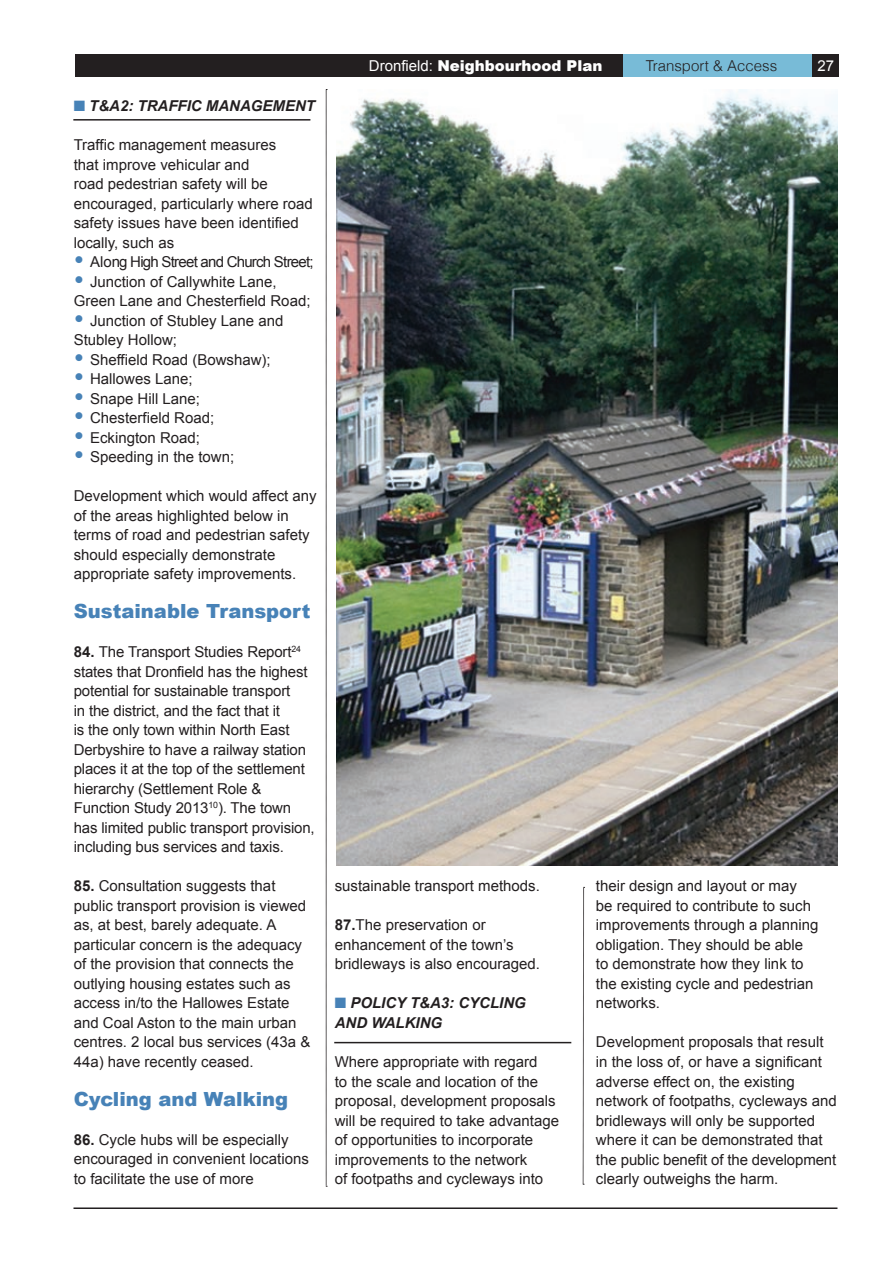
<style>
.page{position:relative;width:893px;height:1263px;background:#fff}
.page>*{position:absolute;margin:0;border:0;box-sizing:border-box;transform-origin:0 0}
.t1{font:900 19.5px "Arial";color:#4782b7}
.t2{font:15px/19.5px "Arial";color:#231f20}
.t3{font:italic 700 15px/19.5px "Arial";color:#231f20}
.t4{font:15px "Arial";letter-spacing:-.05em;color:#231f20}
.t5{font:900 15px "Arial";color:#fff}
.t6{font:300 15px "Helvetica";color:#231f20}
.t7{font:15px "Arial";color:#fff}
.s1{color:#4782b7}
.s2{font-weight:900;font-size:21px;color:#4782b7}
.s3{font-weight:700}
.s4{font-weight:400}
</style>
<div class="page">
<svg style="left:583px;top:887px;width:2px;height:298px"></svg>
<hr style="left:73px;top:1207px;width:764px;height:2px;background:#231f20">
<div style="left:75px;top:54px;width:764px;height:23px;background:#231f20"></div>
<div style="left:624px;top:54px;width:188px;height:23px;background:#78bbd7"></div>
<hr style="left:73px;top:119px;width:237px;height:2px;background:#231f20">
<svg style="left:326px;top:89px;width:1px;height:1098px"></svg>
<img style="left:336px;top:89px;width:501px;height:776px">
<hr style="left:334px;top:1042px;width:237px;height:1px;background:#231f20">
<p class="t3" style="left:74px;top:97px;width:243px"><span class="s1">■</span> T&amp;A2: TRAFFIC MANAGEMENT</p>
<p class="t2" style="left:74px;top:135px;width:241px">Traffic management measures<br>that improve vehicular and<br>road pedestrian safety will be encouraged, particularly where road safety issues have been identified locally, such as</p>
<p class="t4" style="left:74px;top:252px;width:241px"><span class="s2">•</span> Along High Street and Church Street;</p>
<p class="t2" style="left:74px;top:272px;width:238px"><span class="s2">•</span> Junction of Callywhite Lane,<br>Green Lane and Chesterfield Road;</p>
<p class="t2" style="left:74px;top:311px;width:211px"><span class="s2">•</span> Junction of Stubley Lane and<br>Stubley Hollow;</p>
<p class="t2" style="left:74px;top:350px;width:198px"><span class="s2">•</span> Sheffield Road (Bowshaw);</p>
<p class="t2" style="left:74px;top:369px;width:120px"><span class="s2">•</span> Hallowes Lane;</p>
<p class="t2" style="left:74px;top:389px;width:128px"><span class="s2">•</span> Snape Hill Lane;</p>
<p class="t2" style="left:74px;top:408px;width:142px"><span class="s2">•</span> Chesterfield Road;</p>
<p class="t2" style="left:74px;top:428px;width:128px"><span class="s2">•</span> Eckington Road;</p>
<p class="t2" style="left:74px;top:447px;width:162px"><span class="s2">•</span> Speeding in the town;</p>
<p class="t2" style="left:74px;top:486px;width:245px">Development which would affect any of the areas highlighted below in terms of road and pedestrian safety should especially demonstrate appropriate safety improvements.</p>
<h1 class="t1" style="left:74px;top:597px;width:238px">Sustainable Transport</h1>
<p class="t2" style="left:74px;top:642px;width:243px"><span class="s3">84.</span> The Transport Studies Report<sup>24 </sup>states that Dronfield has the highest potential for sustainable transport<br>in the district, and the fact that it<br>is the only town within North East Derbyshire to have a railway station places it at the top of the settlement hierarchy (Settlement Role &amp; Function Study 2013<sup>10</sup>). The town has limited public transport provision, including bus services and taxis.</p>
<p class="t2" style="left:74px;top:876px;width:238px"><span class="s3">85.</span> Consultation suggests that public transport provision is viewed as, at best, barely adequate. A particular concern is the adequacy of the provision that connects the outlying housing estates such as access in/to the Hallowes Estate and Coal Aston to the main urban centres. 2 local bus services (43a &amp;<br>44a) have recently ceased.</p>
<h1 class="t1" style="left:74px;top:1085px;width:216px">Cycling and Walking</h1>
<p class="t2" style="left:74px;top:1130px;width:237px"><span class="s3">86.</span> Cycle hubs will be especially encouraged in convenient locations to facilitate the use of more</p>
<p class="t5" style="left:369px;top:55px;width:235px"><span class="s4">Dronfield:</span> Neighbourhood Plan</p>
<p class="t6" style="left:646px;top:56px;width:133px">Transport &amp; Access</p>
<p class="t7" style="left:817px;top:56px;width:18px">27</p>
<p class="t2" style="left:335px;top:877px;width:207px">sustainable transport methods.</p>
<p class="t2" style="left:335px;top:916px;width:207px"><span class="s3">87.</span>The preservation or enhancement of the town’s bridleways is also encouraged.</p>
<p class="t3" style="left:335px;top:994px;width:193px"><span class="s1">■</span> POLICY T&amp;A3: CYCLING<br>AND WALKING</p>
<p class="t2" style="left:335px;top:1052px;width:226px">Where appropriate with regard<br>to the scale and location of the proposal, development proposals will be required to take advantage of opportunities to incorporate improvements to the network<br>of footpaths and cycleways into</p>
<p class="t2" style="left:596px;top:877px;width:224px">their design and layout or may<br>be required to contribute to such improvements through a planning obligation. They should be able to demonstrate how they link to the existing cycle and pedestrian networks.</p>
<p class="t2" style="left:596px;top:1033px;width:242px">Development proposals that result in the loss of, or have a significant adverse effect on, the existing network of footpaths, cycleways and bridleways will only be supported where it can be demonstrated that the public benefit of the development clearly outweighs the harm.</p>
</div>
